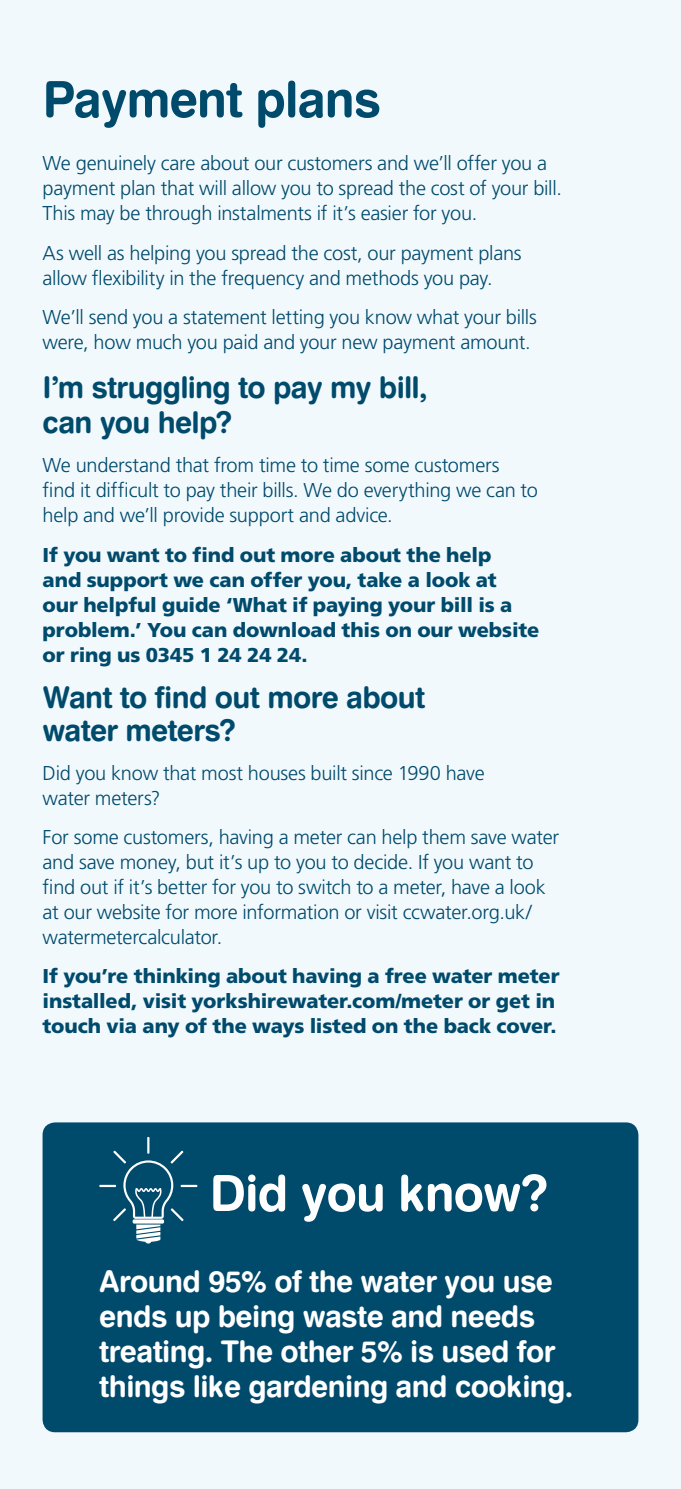
<style>
.page{position:relative;width:681px;height:1489px;background:#fff}
.page>*{position:absolute;margin:0;border:0;box-sizing:border-box;transform-origin:0 0}
.t1{font:50px "Swiss 721 BT Bold Rounded";letter-spacing:-.02em;color:#004a6c}
.t2{font:50px "Swiss 721 BT Bold Rounded";letter-spacing:-.02em;color:#fff}
.t3{font:30px/35px "Swiss 721 BT Bold Rounded";letter-spacing:-.02em;color:#fff}
.t4{font:30px/35px "Swiss 721 BT Bold Rounded";letter-spacing:-.025em;color:#004a6c}
.t5{font:300 20px/25px "Frutiger";letter-spacing:-.015em;color:#004a6c}
.t6{font:900 20px/25px "Frutiger";letter-spacing:-.005em;color:#004a6c}
</style>
<div class="page">
<div style="left:0;top:0;width:680px;height:1488px;background:#f1f9fd"></div>
<div style="left:43px;top:1122px;width:595px;height:309px;background:#004a6c;border-radius:13px"></div>
<svg style="left:99px;top:1137px;width:98px;height:106px"></svg>
<h1 class="t1" style="left:43px;top:68px;width:340px">Payment plans</h1>
<p class="t5" style="left:43px;top:151px;width:520px">We genuinely care about our customers and we’ll offer you a payment plan that will allow you to spread the cost of your bill.<br>This may be through instalments if it’s easier for you.</p>
<p class="t5" style="left:43px;top:240px;width:480px">As well as helping you spread the cost, our payment plans allow flexibility in the frequency and methods you pay.</p>
<p class="t5" style="left:43px;top:304px;width:495px">We’ll send you a statement letting you know what your bills were, how much you paid and your new payment amount.</p>
<h2 class="t4" style="left:43px;top:369px;width:386px">I’m struggling to pay my bill, can you help?</h2>
<p class="t5" style="left:43px;top:453px;width:496px">We understand that from time to time some customers<br>find it difficult to pay their bills. We do everything we can to help and we’ll provide support and advice.</p>
<p class="t6" style="left:43px;top:541px;width:498px">If you want to find out more about the help<br>and support we can offer you, take a look at<br>our helpful guide ‘What if paying your bill is a problem.’ You can download this on our website or ring us 0345 1 24 24 24.</p>
<h2 class="t4" style="left:43px;top:680px;width:384px;line-height:32.5px">Want to find out more about water meters?</h2>
<p class="t5" style="left:43px;top:760px;width:443px">Did you know that most houses built since 1990 have water meters?</p>
<p class="t5" style="left:43px;top:824px;width:518px">For some customers, having a meter can help them save water and save money, but it’s up to you to decide. If you want to find out if it’s better for you to switch to a meter, have a look at our website for more information or visit ccwater.org.uk/ watermetercalculator.</p>
<p class="t6" style="left:43px;top:963px;width:518px">If you’re thinking about having a free water meter installed, visit yorkshirewater.com/meter or get in touch via any of the ways listed on the back cover.</p>
<h1 class="t2" style="left:209px;top:1161px;width:340px">Did you know?</h1>
<h2 class="t3" style="left:99px;top:1262px;width:475px">Around 95% of the water you use ends up being waste and needs treating. The other 5% is used for things like gardening and cooking.</h2>
</div>
